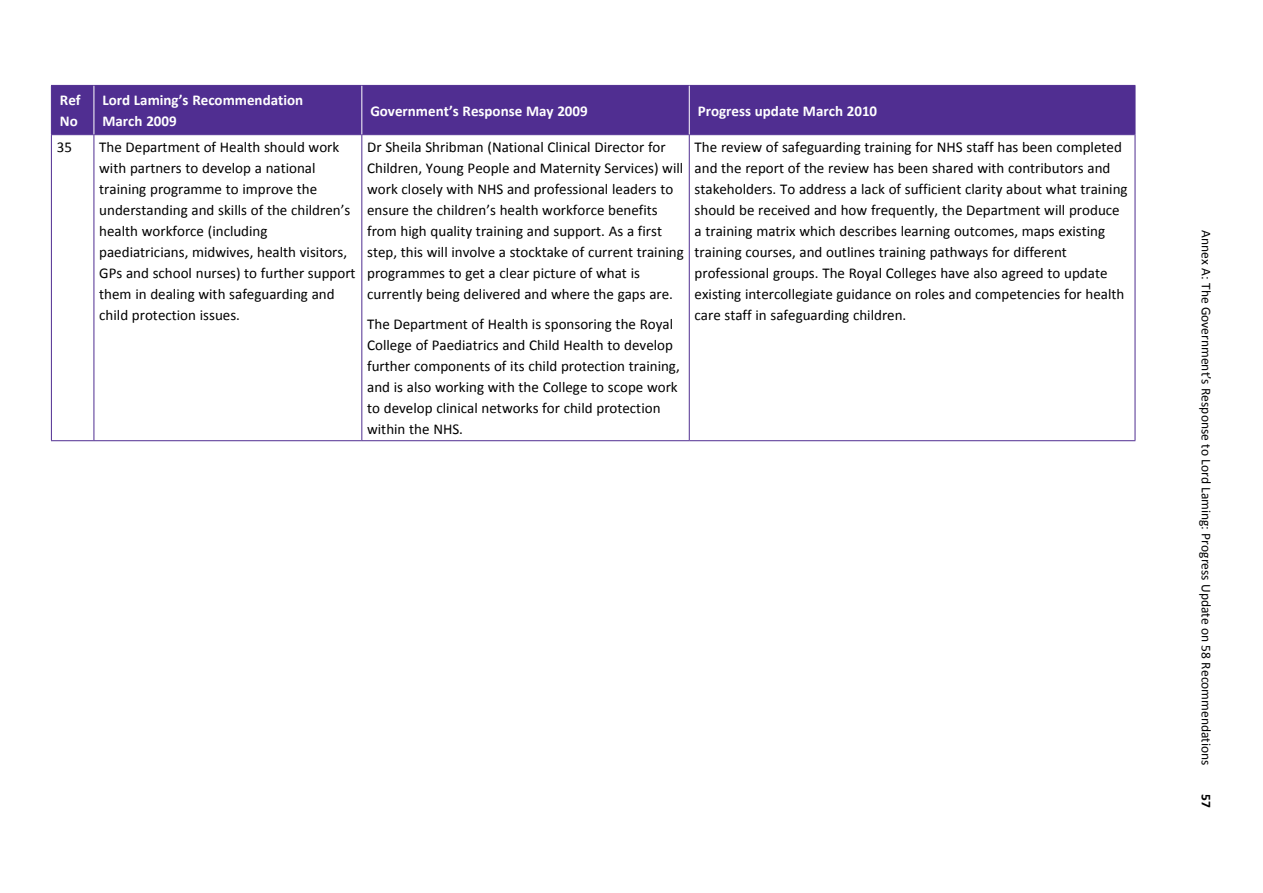
<style>
.page{position:relative;width:1263px;height:893px;background:#fff}
.page>*{position:absolute;margin:0;border:0;box-sizing:border-box;transform-origin:0 0}
.t1{font:15px/21px "Calibri";color:#000}
.t2{font:700 15px/21px "Calibri";color:#fff}
.t3{font:13.5px "Calibri";color:#000}
.t4{font:700 13.5px "Calibri";color:#000}
</style>
<div class="page">
<div style="left:52px;top:86px;width:1083px;height:48px;background:#502e91"></div>
<svg style="left:52px;top:135px;width:1083px;height:305px"></svg>
<hr style="left:51px;top:85px;width:43px;height:1px;background:#502e91">
<hr style="left:51px;top:86px;width:1px;height:48px;background:#502e91">
<hr style="left:94px;top:85px;width:268px;height:1px;background:#502e91">
<hr style="left:362px;top:85px;width:327px;height:1px;background:#502e91">
<hr style="left:689px;top:85px;width:446px;height:1px;background:#502e91">
<hr style="left:51px;top:134px;width:43px;height:1px;background:#502e91">
<hr style="left:51px;top:135px;width:1px;height:305px;background:#502e91">
<hr style="left:94px;top:134px;width:268px;height:1px;background:#502e91">
<hr style="left:362px;top:134px;width:327px;height:1px;background:#502e91">
<hr style="left:689px;top:134px;width:446px;height:1px;background:#502e91">
<hr style="left:689px;top:135px;width:1px;height:305px;background:#502e91">
<hr style="left:51px;top:440px;width:43px;height:1px;background:#502e91">
<hr style="left:94px;top:440px;width:268px;height:1px;background:#502e91">
<hr style="left:362px;top:440px;width:327px;height:1px;background:#502e91">
<hr style="left:689px;top:440px;width:446px;height:1px;background:#502e91">
<hr style="left:1135px;top:86px;width:1px;height:49px;background:#502e91">
<hr style="left:94px;top:135px;width:1px;height:305px;background:#502e91">
<hr style="left:361px;top:135px;width:1px;height:305px;background:#502e91">
<hr style="left:1135px;top:135px;width:1px;height:305px;background:#502e91">
<hr style="left:94px;top:86px;width:1px;height:48px;background:#fff">
<hr style="left:361px;top:86px;width:1px;height:48px;background:#fff">
<hr style="left:689px;top:86px;width:1px;height:48px;background:#fff">
<p class="t2" style="left:60px;top:89px;width:22px">Ref<br>No</p>
<p class="t2" style="left:102px;top:89px;width:202px">Lord Laming’s Recommendation<br>March 2009</p>
<p class="t2" style="left:370px;top:99px;width:219px">Government’s Response May 2009</p>
<p class="t2" style="left:698px;top:99px;width:181px">Progress update March 2010</p>
<p class="t1" style="left:57px;top:136px;width:17px">35</p>
<p class="t1" style="left:99px;top:136px;width:258px">The Department of Health should work with partners to develop a national training programme to improve the understanding and skills of the children’s health workforce (including paediatricians, midwives, health visitors, GPs and school nurses) to further support them in dealing with safeguarding and child protection issues.</p>
<p class="t1" style="left:367px;top:136px;width:318px">Dr Sheila Shribman (National Clinical Director for Children, Young People and Maternity Services) will work closely with NHS and professional leaders to ensure the children’s health workforce benefits from high quality training and support. As a first step, this will involve a stocktake of current training programmes to get a clear picture of what is currently being delivered and where the gaps are.</p>
<p class="t1" style="left:695px;top:136px;width:434px">The review of safeguarding training for NHS staff has been completed and the report of the review has been shared with contributors and stakeholders. To address a lack of sufficient clarity about what training should be received and how frequently, the Department will produce a training matrix which describes learning outcomes, maps existing training courses, and outlines training pathways for different professional groups. The Royal Colleges have also agreed to update existing intercollegiate guidance on roles and competencies for health care staff in safeguarding children.</p>
<p class="t1" style="left:367px;top:313px;width:314px">The Department of Health is sponsoring the Royal College of Paediatrics and Child Health to develop further components of its child protection training, and is also working with the College to scope work to develop clinical networks for child protection within the NHS.</p>
<p class="t3" style="left:1215px;top:230px;width:537px;rotate:90deg">Annex A: The Government’s Response to Lord Laming: Progress Update on 58 Recommendations</p>
<p class="t4" style="left:1215px;top:794px;width:15px;rotate:90deg">57</p>
</div>
